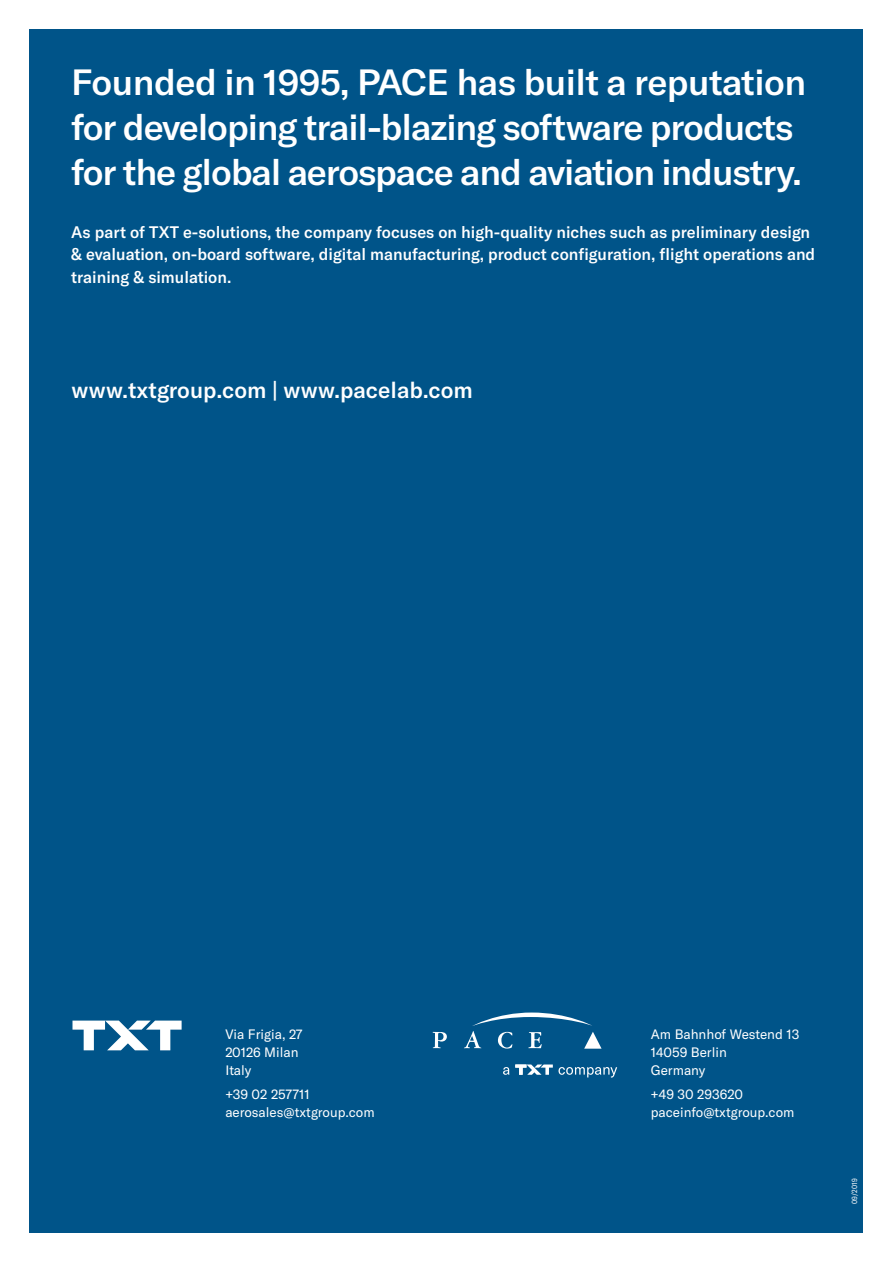
<style>
.page{position:relative;width:893px;height:1263px;background:#fff}
.page>*{position:absolute;margin:0;border:0;box-sizing:border-box;transform-origin:0 0}
.t1{font:500 36px/45px "GT America";letter-spacing:-.03em;color:#fff}
.t2{font:500 22.5px "GT America";color:#fff}
.t3{font:500 16.5px/22.5px "GT America";color:#fff}
.t4{font:13.5px/18px "GT America";color:#fff}
.t5{font:condensed 7.5px "GT America";letter-spacing:.025em;color:#fff}
</style>
<div class="page">
<div style="left:30px;top:30px;width:833px;height:1203px;background:#005489"></div>
<svg style="left:72px;top:1020px;width:110px;height:30px"></svg>
<svg style="left:503px;top:1067px;width:6px;height:8px"></svg>
<svg style="left:433px;top:1032px;width:14px;height:16px"></svg>
<svg style="left:464px;top:1012px;width:138px;height:37px"></svg>
<svg style="left:515px;top:1064px;width:102px;height:13px"></svg>
<h1 class="t1" style="left:71px;top:60px;width:736px">Founded in 1995, PACE has built a reputation for developing trail-blazing software products for the global aerospace and aviation industry.</h1>
<p class="t3" style="left:71px;top:220px;width:746px">As part of TXT e-solutions, the company focuses on high-quality niches such as preliminary design &amp; evaluation, on-board software, digital manufacturing, product configuration, flight operations and training &amp; simulation.</p>
<h2 class="t2" style="left:72px;top:376px;width:403px">www.txtgroup.com | www.pacelab.com</h2>
<p class="t4" style="left:225px;top:1025px;width:79px">Via Frigia, 27<br>20126 Milan<br>Italy</p>
<p class="t4" style="left:225px;top:1085px;width:151px">+39 02 257711 aerosales@txtgroup.com</p>
<p class="t4" style="left:651px;top:1025px;width:150px">Am Bahnhof Westend 13<br>14059 Berlin<br>Germany</p>
<p class="t4" style="left:651px;top:1085px;width:145px">+49 30 293620 paceinfo@txtgroup.com</p>
<p class="t5" style="left:850px;top:1204px;width:27px;rotate:-90deg">09/2019</p>
<p class="t5" style="left:850px;top:1182px;width:5px;rotate:-90deg">7</p>
<p class="t5" style="left:850px;top:1199px;width:5px;rotate:-90deg">6</p>
</div>
